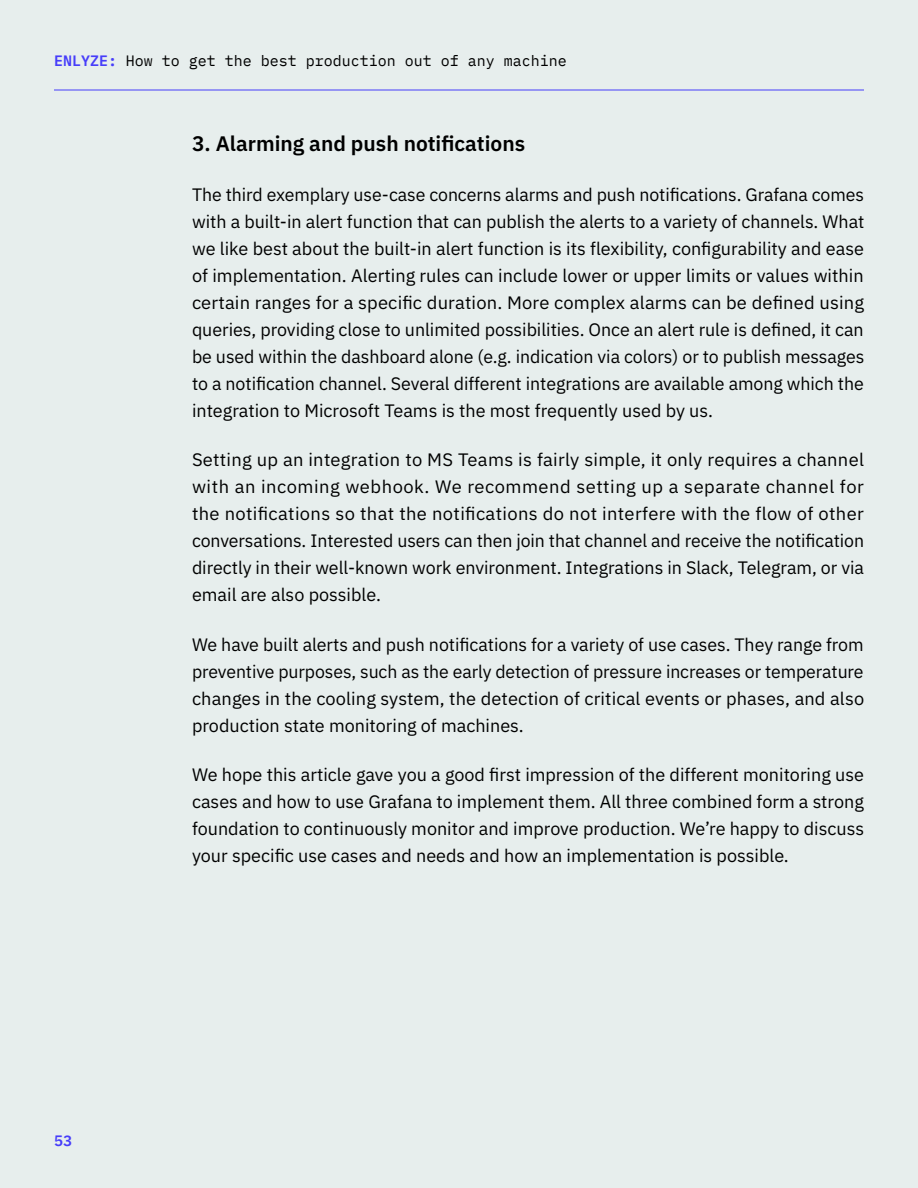
<style>
.page{position:relative;width:918px;height:1188px;background:#e7eeed}
.page>*{position:absolute;margin:0;border:0;box-sizing:border-box;transform-origin:0 0}
.Paragraph_Style_2{font:600 21px "IBM Plex Sans";color:#000}
.Paragraph_Style_2-2{font:18px/27px "IBM Plex Sans";color:#000;text-align:justify}
.t1{font:15px "IBM Plex Mono";color:#000}
.t2{font:600 15px "IBM Plex Mono";color:#473dfa}
.s1{font-weight:600;color:#473dfa}
</style>
<div class="page">
<hr style="left:54px;top:90px;width:810px;height:1px;background:#473dfa">
<p class="t1" style="left:54px;top:49px;width:514px"><span class="s1">ENLYZE:</span> How to get the best production out of any machine</p>
<p class="t2" style="left:54px;top:1129px;width:19px">53</p>
<p class="Paragraph_Style_2" style="left:192px;top:127px;width:335px">3. Alarming and push notifications</p>
<p class="Paragraph_Style_2-2" style="left:192px;top:180px;width:674px">The third exemplary use-case concerns alarms and push notifications. Grafana comes with a built-in alert function that can publish the alerts to a variety of channels. What we like best about the built-in alert function is its flexibility, configurability and ease of implementation. Alerting rules can include lower or upper limits or values within certain ranges for a specific duration. More complex alarms can be defined using queries, providing close to unlimited possibilities. Once an alert rule is defined, it can be used within the dashboard alone (e.g. indication via colors) or to publish messages to a notification channel. Several different integrations are available among which the integration to Microsoft Teams is the most frequently used by us.</p>
<p class="Paragraph_Style_2-2" style="left:192px;top:445px;width:674px">Setting up an integration to MS Teams is fairly simple, it only requires a channel with an incoming webhook. We recommend setting up a separate channel for the notifications so that the notifications do not interfere with the flow of other conversations. Interested users can then join that channel and receive the notification directly in their well-known work environment. Integrations in Slack, Telegram, or via email are also possible.</p>
<p class="Paragraph_Style_2-2" style="left:192px;top:630px;width:674px">We have built alerts and push notifications for a variety of use cases. They range from preventive purposes, such as the early detection of pressure increases or temperature changes in the cooling system, the detection of critical events or phases, and also production state monitoring of machines.</p>
<p class="Paragraph_Style_2-2" style="left:192px;top:760px;width:674px">We hope this article gave you a good first impression of the different monitoring use cases and how to use Grafana to implement them. All three combined form a strong foundation to continuously monitor and improve production. We’re happy to discuss your specific use cases and needs and how an implementation is possible.</p>
</div>
